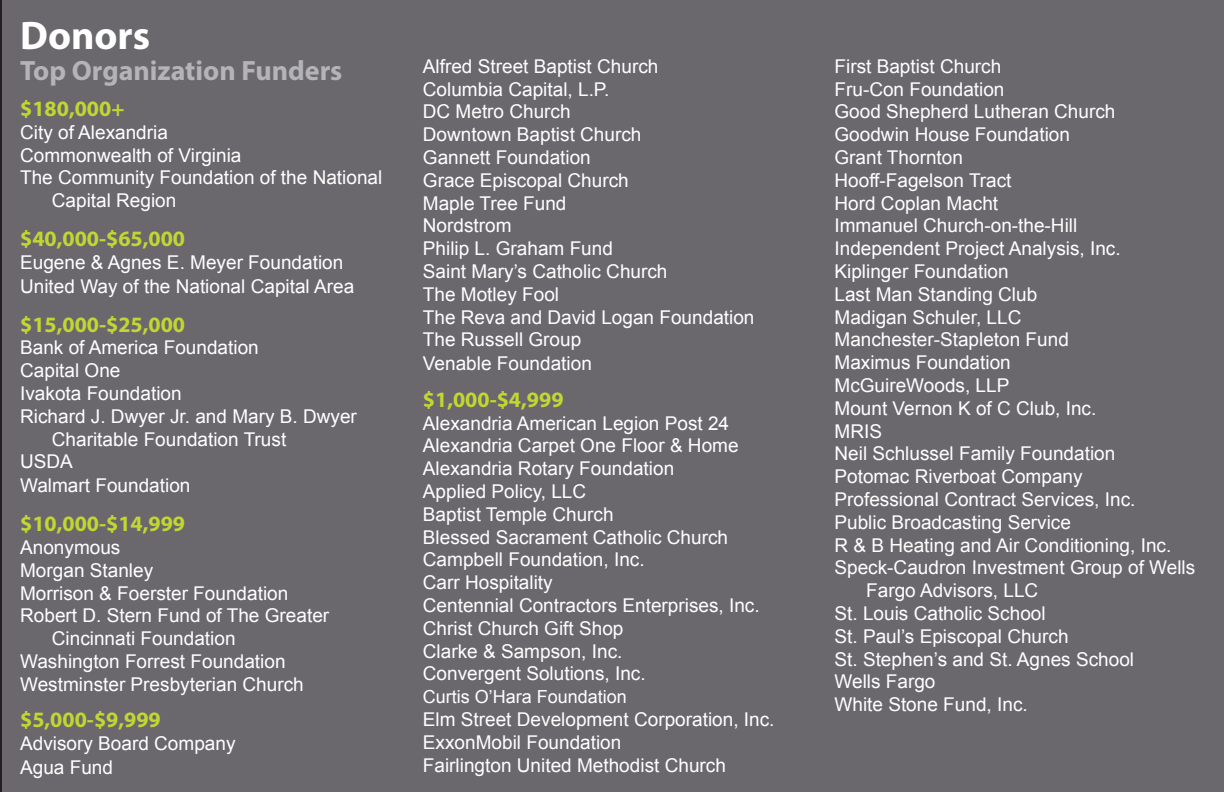
<style>
.page{position:relative;width:1224px;height:792px;background:#6a686d}
.page>*{position:absolute;margin:0;border:0;box-sizing:border-box;transform-origin:0 0}
.t1{font:700 40px "Myriad Pro";color:#fff}
.t2{font:700 28px "Myriad Pro";color:#b3b3b8}
.t3{font:700 22px "Myriad Pro";color:#c1d731}
.t4{font:19px/22.8px "Arial";color:#fff}
.t5{font:18px "Arial";color:#fff}
</style>
<div class="page">
<h1 class="t1" style="left:20px;top:9px;width:132px">Donors</h1>
<h2 class="t2" style="left:20px;top:52px;width:324px">Top Organization Funders</h2>
<p class="t3" style="left:20px;top:94px;width:106px">$180,000+</p>
<p class="t4" style="left:20px;top:121px;width:149px">City of Alexandria</p>
<p class="t4" style="left:20px;top:144px;width:223px">Commonwealth of Virginia</p>
<p class="t4" style="left:20px;top:167px;width:364px">The Community Foundation of the National</p>
<p class="t4" style="left:52px;top:189px;width:126px">Capital Region</p>
<p class="t3" style="left:20px;top:224px;width:167px">$40,000-$65,000</p>
<p class="t4" style="left:20px;top:250px;width:336px;line-height:24px">Eugene &amp; Agnes E. Meyer Foundation<br>United Way of the National Capital Area</p>
<p class="t3" style="left:20px;top:310px;width:167px">$15,000-$25,000</p>
<p class="t4" style="left:20px;top:337px;width:240px">Bank of America Foundation</p>
<p class="t4" style="left:20px;top:359px;width:102px">Capital One</p>
<p class="t4" style="left:20px;top:382px;width:163px">Ivakota Foundation</p>
<p class="t4" style="left:20px;top:405px;width:338px">Richard J. Dwyer Jr. and Mary B. Dwyer</p>
<p class="t4" style="left:52px;top:428px;width:236px">Charitable Foundation Trust</p>
<p class="t4" style="left:20px;top:451px;width:54px">USDA</p>
<p class="t4" style="left:20px;top:475px;width:172px">Walmart Foundation</p>
<p class="t3" style="left:20px;top:509px;width:167px">$10,000-$14,999</p>
<p class="t4" style="left:20px;top:536px;width:102px">Anonymous</p>
<p class="t4" style="left:20px;top:559px;width:135px">Morgan Stanley</p>
<p class="t4" style="left:20px;top:582px;width:270px">Morrison &amp; Foerster Foundation</p>
<p class="t4" style="left:20px;top:605px;width:311px">Robert D. Stern Fund of The Greater</p>
<p class="t4" style="left:52px;top:627px;width:185px">Cincinnati Foundation</p>
<p class="t4" style="left:20px;top:650px;width:267px">Washington Forrest Foundation</p>
<p class="t4" style="left:20px;top:673px;width:285px">Westminster Presbyterian Church</p>
<p class="t3" style="left:20px;top:705px;width:142px">$5,000-$9,999</p>
<p class="t4" style="left:20px;top:732px;width:217px;line-height:24px">Advisory Board Company<br>Agua Fund</p>
<p class="t4" style="left:423px;top:55px;width:333px">Alfred Street Baptist Church<br>Columbia Capital, L.P.<br>DC Metro Church<br>Downtown Baptist Church<br>Gannett Foundation<br>Grace Episcopal Church<br>Maple Tree Fund<br>Nordstrom<br>Philip L. Graham Fund<br>Saint Mary’s Catholic Church<br>The Motley Fool<br>The Reva and David Logan Foundation<br>The Russell Group<br>Venable Foundation</p>
<p class="t3" style="left:423px;top:385px;width:142px">$1,000-$4,999</p>
<p class="t4" style="left:423px;top:412px;width:338px">Alexandria American Legion Post 24<br>Alexandria Carpet One Floor &amp; Home<br>Alexandria Rotary Foundation<br>Applied Policy, LLC<br>Baptist Temple Church<br>Blessed Sacrament Catholic Church<br>Campbell Foundation, Inc.<br>Carr Hospitality<br>Centennial Contractors Enterprises, Inc.<br>Christ Church Gift Shop<br>Clarke &amp; Sampson, Inc.<br>Convergent Solutions, Inc.</p>
<p class="t5" style="left:423px;top:685px;width:206px">Curtis O’Hara Foundation</p>
<p class="t4" style="left:423px;top:708px;width:353px">Elm Street Development Corporation, Inc.<br>ExxonMobil Foundation<br>Fairlington United Methodist Church</p>
<p class="t4" style="left:835px;top:55px;width:168px">First Baptist Church</p>
<p class="t4" style="left:835px;top:78px;width:172px">Fru-Con Foundation</p>
<p class="t4" style="left:835px;top:101px;width:282px">Good Shepherd Lutheran Church</p>
<p class="t4" style="left:835px;top:123px;width:237px">Goodwin House Foundation</p>
<p class="t4" style="left:835px;top:146px;width:130px">Grant Thornton</p>
<p class="t4" style="left:835px;top:169px;width:179px">Hooff-Fagelson Tract</p>
<p class="t4" style="left:835px;top:192px;width:165px">Hord Coplan Macht</p>
<p class="t4" style="left:835px;top:215px;width:244px">Immanuel Church-on-the-Hill</p>
<p class="t4" style="left:835px;top:237px;width:288px">Independent Project Analysis, Inc.</p>
<p class="t4" style="left:835px;top:260px;width:176px">Kiplinger Foundation</p>
<p class="t4" style="left:835px;top:283px;width:204px">Last Man Standing Club</p>
<p class="t4" style="left:835px;top:306px;width:188px">Madigan Schuler, LLC</p>
<p class="t4" style="left:835px;top:329px;width:236px">Manchester-Stapleton Fund</p>
<p class="t4" style="left:835px;top:351px;width:178px">Maximus Foundation</p>
<p class="t4" style="left:835px;top:374px;width:176px">McGuireWoods, LLP</p>
<p class="t4" style="left:835px;top:397px;width:263px">Mount Vernon K of C Club, Inc.</p>
<p class="t4" style="left:835px;top:420px;width:49px">MRIS</p>
<p class="t4" style="left:835px;top:443px;width:282px">Neil Schlussel Family Foundation</p>
<p class="t4" style="left:835px;top:465px;width:250px">Potomac Riverboat Company</p>
<p class="t4" style="left:835px;top:488px;width:302px">Professional Contract Services, Inc.</p>
<p class="t4" style="left:835px;top:511px;width:238px">Public Broadcasting Service</p>
<p class="t4" style="left:835px;top:534px;width:338px">R &amp; B Heating and Air Conditioning, Inc.</p>
<p class="t4" style="left:835px;top:557px;width:362px">Speck-Caudron Investment Group of Wells</p>
<p class="t4" style="left:866px;top:579px;width:174px">Fargo Advisors, LLC</p>
<p class="t4" style="left:835px;top:602px;width:213px">St. Louis Catholic School</p>
<p class="t4" style="left:835px;top:625px;width:236px">St. Paul’s Episcopal Church</p>
<p class="t4" style="left:835px;top:648px;width:301px">St. Stephen’s and St. Agnes School</p>
<p class="t4" style="left:835px;top:671px;width:103px">Wells Fargo</p>
<p class="t4" style="left:835px;top:693px;width:195px">White Stone Fund, Inc.</p>
</div>
